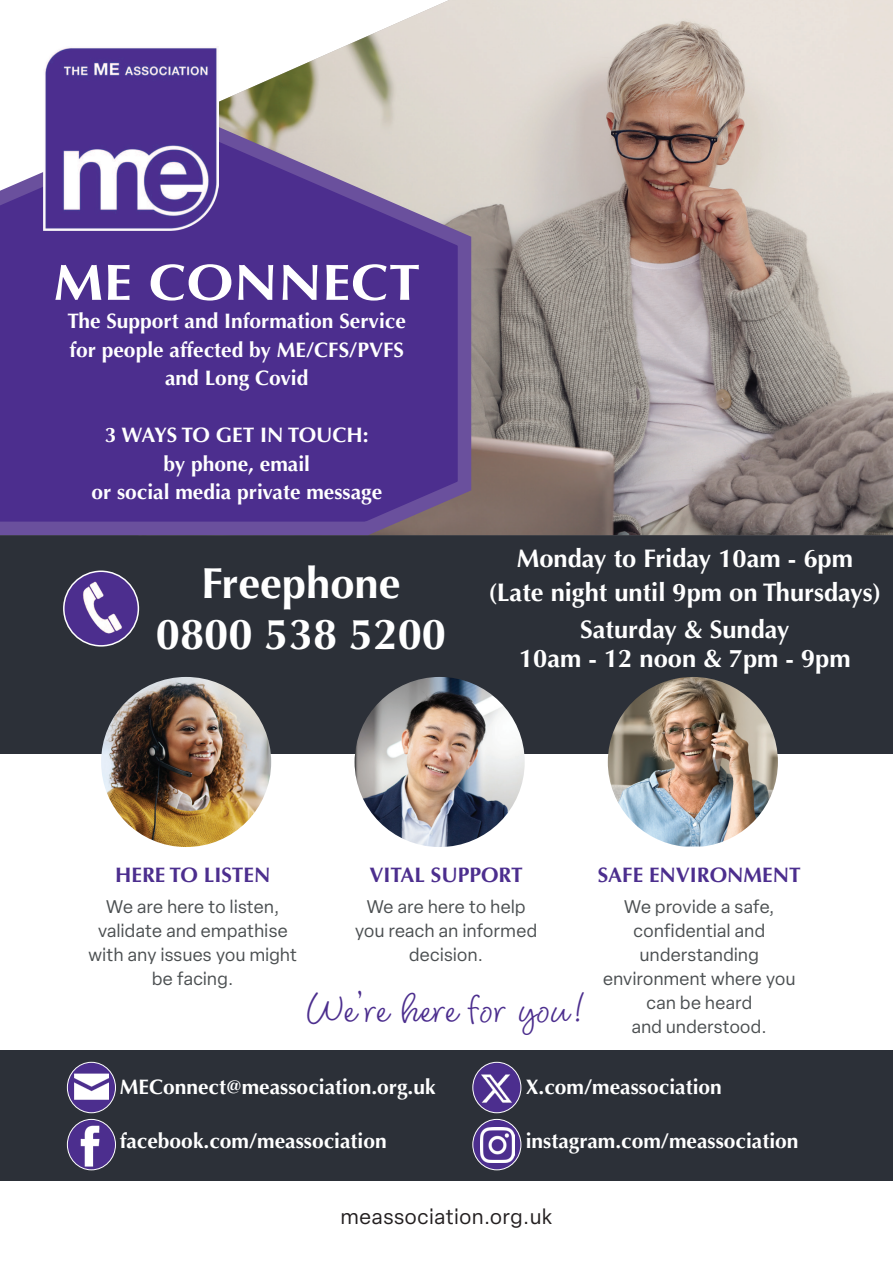
<style>
.page{position:relative;width:893px;height:1263px;background:#fff}
.page>*{position:absolute;margin:0;border:0;box-sizing:border-box;transform-origin:0 0}
.t1{font:700 51px "Optima";letter-spacing:.01em;color:#fff;scale:1.1 1}
.t2{font:700 43.5px/51px "Optima";color:#fff;text-align:center}
.t3{font:40.5px "Blithe";letter-spacing:.025em;color:#4c2e8e}
.t4{font:700 25.5px/35.2px "Optima";color:#fff;text-align:center}
.t5{font:700 21px/28.5px "Optima";color:#fff;text-align:center}
.t6{font:700 21px "Optima";color:#4c2e8e}
.t7{font:21px "Elza";letter-spacing:.04em;color:#231f20}
.t8{font:18px/24px "Elza";letter-spacing:.025em;color:#4b4f51;text-align:center}
</style>
<div class="page">
<div style="left:0;top:1050px;width:892px;height:130px;background:#2c3038"></div>
<div style="left:0;top:535px;width:892px;height:218px;background:#2c3038"></div>
<img style="left:220px;top:0;width:672px;height:535px">
<img style="left:101px;top:677px;width:170px;height:170px;border-radius:85px">
<img style="left:354px;top:677px;width:170px;height:170px;border-radius:85px">
<img style="left:607px;top:677px;width:170px;height:169px">
<svg style="left:0;top:101px;width:478px;height:435px;background:#624895"></svg>
<svg style="left:67px;top:1062px;width:48px;height:50px"></svg>
<img style="left:75px;top:1069px;width:33px;height:34px">
<div style="left:67px;top:1061px;width:49px;height:51px;border:1px solid #fff;border-radius:50%"></div>
<div style="left:67px;top:1119px;width:48px;height:50px;background:#4c2e8e;border-radius:50%"></div>
<img style="left:79px;top:1122px;width:23px;height:46px">
<div style="left:67px;top:1118px;width:49px;height:52px;border:1px solid #fff;border-radius:50%"></div>
<svg style="left:473px;top:1119px;width:48px;height:50px"></svg>
<img style="left:480px;top:1127px;width:34px;height:34px">
<div style="left:472px;top:1118px;width:49px;height:52px;border:1px solid #fff;border-radius:50%"></div>
<img style="left:473px;top:1063px;width:48px;height:49px">
<div style="left:472px;top:1061px;width:49px;height:51px;border:1px solid #fff;border-radius:50%"></div>
<img style="left:43px;top:47px;width:175px;height:184px">
<img style="left:64px;top:570px;width:76px;height:75px">
<h1 class="t1" style="left:53px;top:261px;width:335px">ME CONNECT</h1>
<p class="t5" style="left:68px;top:309px;width:340px">The Support and Information Service for people affected by ME/CFS/PVFS and Long Covid</p>
<p class="t5" style="left:91px;top:423px;width:292px">3 WAYS TO GET IN TOUCH: by phone, email<br>or social media private message</p>
<h2 class="t2" style="left:156px;top:562px;width:292px">Freephone<br>0800 538 5200</h2>
<p class="t4" style="left:488px;top:543px;width:394px">Monday to Friday 10am - 6pm (Late night until 9pm on Thursdays)<br>Saturday &amp; Sunday</p>
<p class="t4" style="left:519px;top:643px;width:333px">10am - 12 noon &amp; 7pm - 9pm</p>
<p class="t6" style="left:115px;top:866px;width:157px">HERE TO LISTEN</p>
<p class="t8" style="left:88px;top:896px;width:210px">We are here to listen, validate and empathise with any issues you might be facing.</p>
<p class="t6" style="left:369px;top:866px;width:155px">VITAL SUPPORT</p>
<p class="t8" style="left:355px;top:896px;width:183px">We are here to help you reach an informed decision.</p>
<h3 class="t3" style="left:308px;top:991px;width:277px">We’re here for you !</h3>
<p class="t6" style="left:597px;top:866px;width:204px">SAFE ENVIRONMENT</p>
<p class="t8" style="left:603px;top:896px;width:194px">We provide a safe, confidential and understanding environment where you can be heard<br>and understood.</p>
<p class="t5" style="left:120px;top:1074px;width:317px">MEConnect@meassociation.org.uk</p>
<p class="t5" style="left:120px;top:1128px;width:268px">facebook.com/meassociation</p>
<p class="t5" style="left:526px;top:1074px;width:197px">X.com/meassociation</p>
<p class="t5" style="left:526px;top:1128px;width:274px">instagram.com/meassociation</p>
<p class="t7" style="left:341px;top:1207px;width:213px">meassociation.org.uk</p>
</div>
